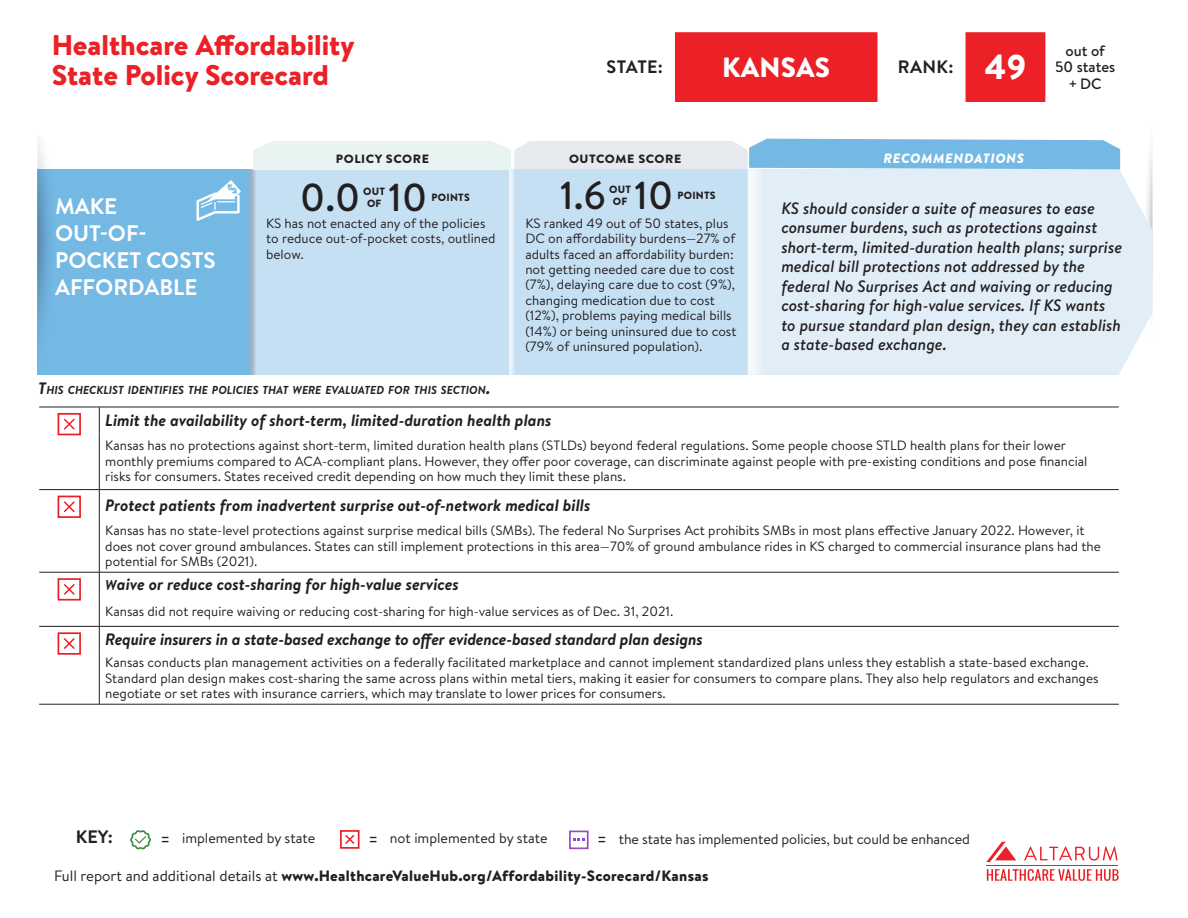
<style>
.page{position:relative;width:1188px;height:918px;background:#fff}
.page>*{position:absolute;margin:0;border:0;box-sizing:border-box;transform-origin:0 0}
.t1{font:500 39px "Brandon Text";color:#231f20}
.t2{font:900 34.5px "Brandon Text";color:#fff}
.t3{font:900 28.5px/30px "Brandon Text";color:#ec2127}
.t4{font:900 27.75px "Brandon Text";letter-spacing:.005em;color:#fff}
.t5{font:700 22.5px/27px "Brandon Text";color:#fff}
.t6{font:700 18px "Brandon Text";letter-spacing:.02em;color:#231f20}
.Recommendations_Text{font:italic 500 16.5px/19.5px "Brandon Text";color:#231f20}
.Checklist_Text{font:italic 700 16.5px "Brandon Text";color:#231f20}
.t7{font:900 15px "Brandon Text";letter-spacing:.02em;color:#231f20}
.t8{font:500 15px/16.5px "Brandon Text";color:#231f20;text-align:center}
.t9{font:14.25px "Brandon Text";letter-spacing:-.01em;color:#231f20}
.Checklist_Text-2{font:13.5px/15.5px "Brandon Text";color:#231f20}
.t10{font:italic 900 13.5px "Brandon Text";letter-spacing:.04em;color:#fff;scale:1.05 1}
.t11{font:900 12px "Brandon Text";letter-spacing:.04em;color:#231f20;scale:1.05 1}
.t12{font:italic 700 11.55px "Brandon Text";color:#231f20}
.t13{font:900 10.5px "Brandon Text";letter-spacing:.02em;color:#231f20}
.s1{font-style:inherit}
.s2{font-size:16.5px}
.s3{font-size:14.25px}
.s4{font-size:19.5px}
.s5{font-weight:400}
</style>
<div class="page">
<svg style="left:675px;top:32px;width:370px;height:70px"></svg>
<svg style="left:1024px;top:847px;width:94px;height:14px"></svg>
<svg style="left:986px;top:842px;width:30px;height:20px"></svg>
<svg style="left:987px;top:869px;width:132px;height:12px"></svg>
<hr style="left:987px;top:865px;width:131px;height:1px;background:#ec2127">
<svg style="left:130px;top:830px;width:21px;height:20px"></svg>
<div style="left:340px;top:830px;width:20px;height:19px;border:2px solid #ed1c24"></div>
<svg style="left:345px;top:834px;width:10px;height:10px"></svg>
<div style="left:569px;top:831px;width:20px;height:18px;border:2px solid #944dc9"></div>
<svg style="left:573px;top:839px;width:12px;height:2px"></svg>
<svg style="left:1149px;top:147px;width:3px;height:22px"></svg>
<svg style="left:1120px;top:169px;width:33px;height:203px;fill:#e1eef8"></svg>
<svg style="left:38px;top:138px;width:1082px;height:237px;background:#c0ddf1"></svg>
<hr style="left:39px;top:489px;width:60px;height:1px;background:#231f20">
<hr style="left:99px;top:489px;width:1020px;height:1px;background:#231f20">
<hr style="left:39px;top:572px;width:60px;height:1px;background:#231f20">
<hr style="left:99px;top:572px;width:1020px;height:1px;background:#231f20">
<hr style="left:39px;top:626px;width:60px;height:1px;background:#231f20">
<hr style="left:99px;top:626px;width:1020px;height:1px;background:#231f20">
<hr style="left:39px;top:704px;width:60px;height:1px;background:#231f20">
<hr style="left:99px;top:704px;width:1020px;height:1px;background:#231f20">
<hr style="left:39px;top:407px;width:60px;height:1px;background:#231f20">
<hr style="left:99px;top:407px;width:1020px;height:1px;background:#231f20">
<svg style="left:99px;top:407px;width:1px;height:26px"></svg>
<hr style="left:99px;top:433px;width:1px;height:56px;background:#231f20">
<hr style="left:99px;top:490px;width:1px;height:30px;background:#231f20">
<hr style="left:99px;top:520px;width:1px;height:52px;background:#231f20">
<svg style="left:99px;top:572px;width:1px;height:24px"></svg>
<hr style="left:99px;top:596px;width:1px;height:30px;background:#231f20">
<svg style="left:99px;top:627px;width:1px;height:25px"></svg>
<hr style="left:99px;top:652px;width:1px;height:52px;background:#231f20">
<div style="left:58px;top:413px;width:23px;height:22px;border:2px solid #ed1c24"></div>
<svg style="left:63px;top:418px;width:12px;height:12px"></svg>
<div style="left:58px;top:496px;width:23px;height:22px;border:2px solid #ed1c24"></div>
<svg style="left:63px;top:501px;width:12px;height:12px"></svg>
<div style="left:58px;top:578px;width:23px;height:23px;border:2px solid #ed1c24"></div>
<svg style="left:63px;top:584px;width:12px;height:11px"></svg>
<div style="left:58px;top:632px;width:23px;height:23px;border:2px solid #ed1c24"></div>
<svg style="left:63px;top:638px;width:12px;height:11px"></svg>
<p class="t3" style="left:52px;top:30px;width:304px">Healthcare Affordability<br>State Policy Scorecard</p>
<p class="t6" style="left:607px;top:55px;width:58px">STATE:</p>
<p class="t4" style="left:722px;top:48px;width:109px">KANSAS</p>
<p class="t6" style="left:898px;top:55px;width:57px">RANK<span class="s1">:</span></p>
<p class="t2" style="left:984px;top:43px;width:44px">49</p>
<p class="t8" style="left:1055px;top:42px;width:62px">out of<br>50 states + DC</p>
<p class="t5" style="left:55px;top:192px;width:162px">MAKE<br>OUT-OF-<br>POCKET COSTS<br>AFFORDABLE</p>
<p class="t11" style="left:336px;top:151px;width:90px">POLICY SCORE</p>
<p class="t11" style="left:569px;top:151px;width:108px">OUTCOME SCORE</p>
<p class="t10" style="left:884px;top:149px;width:135px">RECOMMENDATIONS</p>
<p class="t1" style="left:300px;top:170px;width:61px">0.0</p>
<p class="t13" style="left:363px;top:184px;width:23px">OUT</p>
<p class="t1" style="left:388px;top:170px;width:40px">10</p>
<p class="t13" style="left:432px;top:190px;width:40px">POINTS</p>
<p class="t13" style="left:367px;top:196px;width:16px">OF</p>
<p class="t1" style="left:560px;top:169px;width:48px">1.6</p>
<p class="t13" style="left:609px;top:182px;width:23px">OUT</p>
<p class="t1" style="left:634px;top:169px;width:40px">10</p>
<p class="t13" style="left:678px;top:188px;width:40px">POINTS</p>
<p class="t13" style="left:613px;top:194px;width:16px">OF</p>
<p class="Checklist_Text-2" style="left:266px;top:215px;width:231px">KS has not enacted any of the policies to reduce out-of-pocket costs, outlined below.</p>
<p class="Checklist_Text-2" style="left:525px;top:215px;width:213px">KS ranked 49 out of 50 states, plus DC on affordability burdens—27% of adults faced an affordability burden: not getting needed care due to cost (7%), delaying care due to cost (9%), changing medication due to cost (12%), problems paying medical bills (14%) or being uninsured due to cost (79% of uninsured population).</p>
<p class="Recommendations_Text" style="left:781px;top:198px;width:342px">KS should consider a suite of measures to ease consumer burdens, such as protections against short-term, limited-duration health plans; surprise medical bill protections not addressed by the federal No Surprises Act and waiving or reducing cost-sharing for high-value services. If KS wants to pursue standard plan design, they can establish a state-based exchange.</p>
<p class="t12" style="left:38px;top:382px;width:454px"><span class="s2">T</span>HIS CHECKLIST IDENTIFIES THE POLICIES THAT WERE EVALUATED FOR THIS SECTION<span class="s2">.</span></p>
<p class="Checklist_Text" style="left:105px;top:408px;width:448px">Limit the availability of short-term, limited-duration health plans</p>
<p class="Checklist_Text-2" style="left:105px;top:438px;width:984px">Kansas has no protections against short-term, limited duration health plans (STLDs) beyond federal regulations. Some people choose STLD health plans for their lower monthly premiums compared to ACA-compliant plans. However, they offer poor coverage, can discriminate against people with pre-existing conditions and pose financial risks for consumers. States received credit depending on how much they limit these plans.</p>
<p class="Checklist_Text" style="left:105px;top:493px;width:487px">Protect patients from inadvertent surprise out-of-network medical bills</p>
<p class="Checklist_Text-2" style="left:105px;top:522px;width:997px">Kansas has no state-level protections against surprise medical bills (SMBs). The federal No Surprises Act prohibits SMBs in most plans effective January 2022. However, it does not cover ground ambulances. States can still implement protections in this area—70% of ground ambulance rides in KS charged to commercial insurance plans had the potential for SMBs (2021).</p>
<p class="Checklist_Text" style="left:105px;top:572px;width:355px"><span class="s3">W</span>aive or reduce cost-sharing for high-value services</p>
<p class="Checklist_Text-2" style="left:105px;top:603px;width:570px">Kansas did not require waiving or reducing cost-sharing for high-value services as of Dec. 31, 2021.</p>
<p class="Checklist_Text" style="left:105px;top:628px;width:599px">Require insurers in a state-based exchange to offer evidence-based standard plan designs</p>
<p class="Checklist_Text-2" style="left:105px;top:654px;width:995px">Kansas conducts plan management activities on a federally facilitated marketplace and cannot implement standardized plans unless they establish a state-based exchange.<br>Standard plan design makes cost-sharing the same across plans within metal tiers, making it easier for consumers to compare plans. They also help regulators and exchanges negotiate or set rates with insurance carriers, which may translate to lower prices for consumers.</p>
<p class="t6" style="left:76px;top:825px;width:38px">KEY:</p>
<p class="t9" style="left:160px;top:829px;width:157px"><span class="s4">=</span> implemented by state</p>
<p class="t9" style="left:367px;top:829px;width:182px"><span class="s4">=</span> not implemented by state</p>
<p class="t9" style="left:596px;top:829px;width:375px"><span class="s4">=</span> the state has implemented policies, but could be enhanced</p>
<p class="t7" style="left:54px;top:865px;width:656px"><span class="s5">Full report and additional details at</span> www.HealthcareValueHub.org/Affordability-Scorecard/Kansas</p>
</div>
